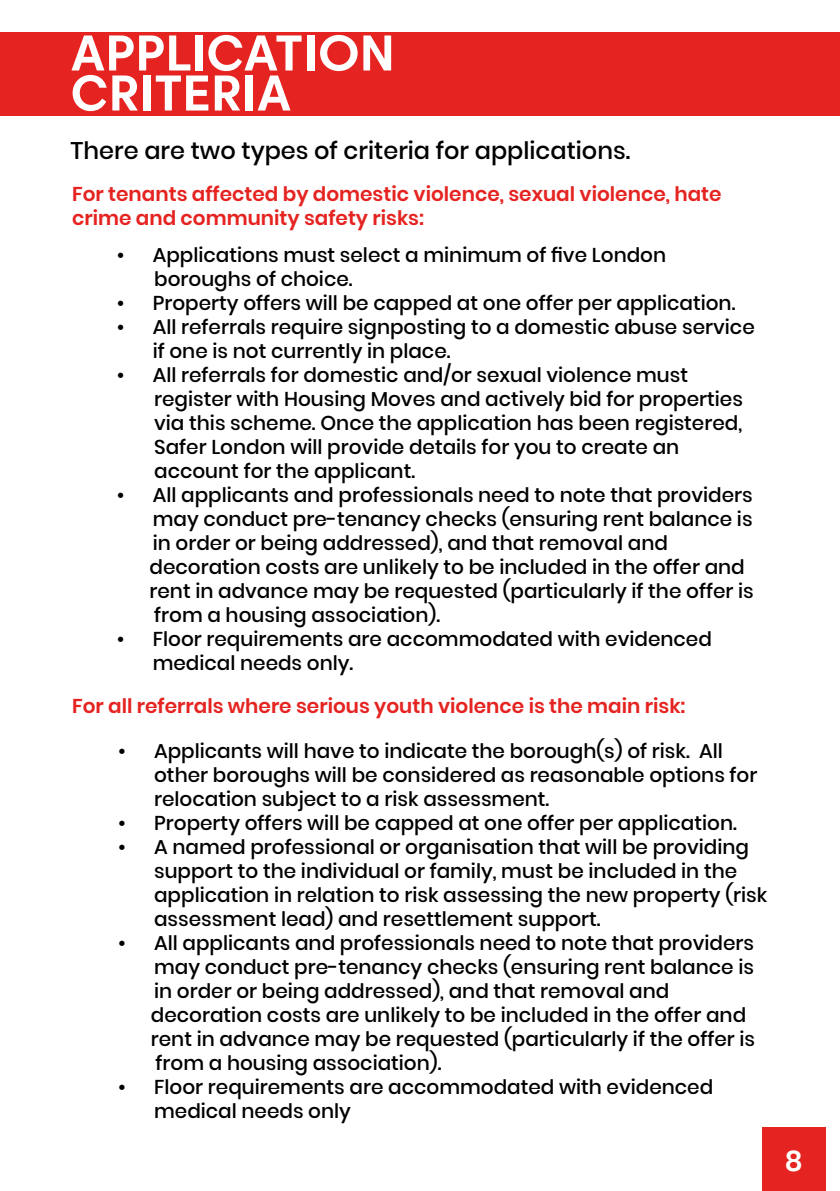
<style>
.page{position:relative;width:840px;height:1191px;background:#fff}
.page>*{position:absolute;margin:0;border:0;box-sizing:border-box;transform-origin:0 0}
.t1{font:700 50px/40px "Caros";color:#fff}
.t2{font:600 28px "Poppins";color:#fff}
.t3{font:500 24px "Poppins";color:#000}
.t4{font:500 20px/24px "Poppins";color:#000}
.t5{font:600 20px/24px "Poppins";color:#e52320}
</style>
<div class="page">
<div style="left:0;top:33px;width:839px;height:83px;background:#e52320"></div>
<div style="left:762px;top:1127px;width:63px;height:64px;background:#e52320"></div>
<h1 class="t1" style="left:71px;top:32px;width:325px">APPLICATION<br>CRITERIA</h1>
<p class="t3" style="left:71px;top:137px;width:561px">There are two types of criteria for applications.</p>
<p class="t5" style="left:72px;top:182px;width:650px">For tenants affected by domestic violence, sexual violence, hate crime and community safety risks:</p>
<p class="t4" style="left:154px;top:243px;width:513px;text-indent:-37px">• Applications must select a minimum of five London boroughs of choice.</p>
<p class="t4" style="left:117px;top:291px;width:620px">• Property offers will be capped at one offer per application.</p>
<p class="t4" style="left:153px;top:315px;width:603px;text-indent:-36px">• All referrals require signposting to a domestic abuse service if one is not currently in place.</p>
<p class="t4" style="left:154px;top:363px;width:590px;text-indent:-37px">• All referrals for domestic and/or sexual violence must register with Housing Moves and actively bid for properties via this scheme. Once the application has been registered, Safer London will provide details for you to create an account for the applicant.</p>
<p class="t4" style="left:149px;top:483px;width:605px;text-indent:-33px">• All applicants and professionals need to note that providers may conduct pre-tenancy checks (ensuring rent balance is in order or being addressed), and that removal and decoration costs are unlikely to be included in the offer and rent in advance may be requested (particularly if the offer is from a housing association).</p>
<p class="t4" style="left:153px;top:627px;width:560px;text-indent:-36px">• Floor requirements are accommodated with evidenced medical needs only.</p>
<p class="t5" style="left:72px;top:694px;width:614px">For all referrals where serious youth violence is the main risk:</p>
<p class="t4" style="left:154px;top:739px;width:604px;text-indent:-36px">• Applicants will have to indicate the borough(s) of risk. All other boroughs will be considered as reasonable options for relocation subject to a risk assessment.</p>
<p class="t4" style="left:118px;top:811px;width:620px">• Property offers will be capped at one offer per application.</p>
<p class="t4" style="left:154px;top:835px;width:614px;text-indent:-36px">• A named professional or organisation that will be providing support to the individual or family, must be included in the application in relation to risk assessing the new property (risk assessment lead) and resettlement support.</p>
<p class="t4" style="left:151px;top:931px;width:605px;text-indent:-33px">• All applicants and professionals need to note that providers may conduct pre-tenancy checks (ensuring rent balance is in order or being addressed), and that removal and decoration costs are unlikely to be included in the offer and rent in advance may be requested (particularly if the offer is from a housing association).</p>
<p class="t4" style="left:154px;top:1075px;width:560px;text-indent:-36px">• Floor requirements are accommodated with evidenced medical needs only</p>
<h2 class="t2" style="left:784px;top:1144px;width:19px">8</h2>
</div>
